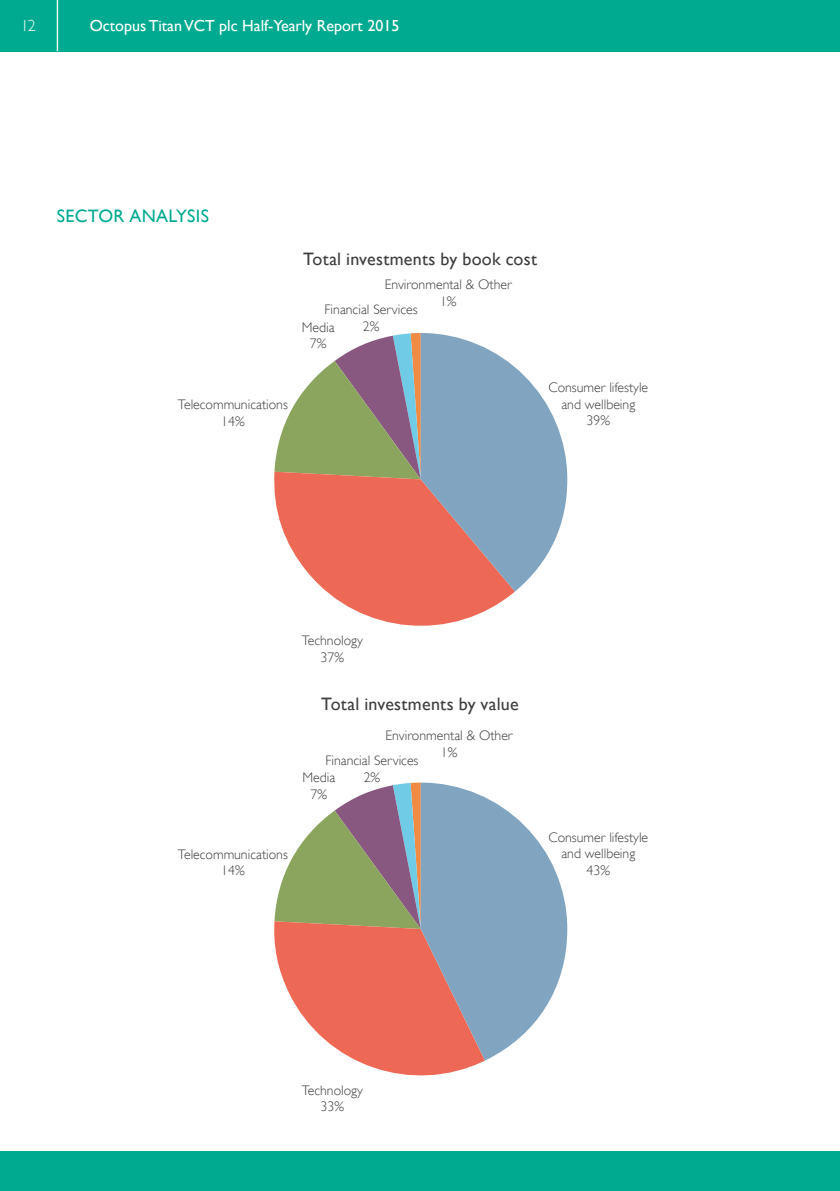
<style>
.page{position:relative;width:840px;height:1191px;background:#fff}
.page>*{position:absolute;margin:0;border:0;box-sizing:border-box;transform-origin:0 0}
.Head_line{font:18px "Gill Sans";letter-spacing:.01em;color:#3e3e3f}
.Head_line-2{font:18px "Gill Sans";letter-spacing:.02em;color:#00aa90}
.t1{font:16px "Gill Sans";color:#fff}
.t2{font:300 16px "Gill Sans";color:#fff}
.t3{font:300 13.8px/16.6px "Gill Sans";color:#3e3e3f;text-align:center}
</style>
<div class="page">
<div style="left:0;top:0;width:839px;height:51px;background:#00aa90"></div>
<hr style="left:57px;top:0;width:1px;height:51px;background:#fff">
<div style="left:0;top:1151px;width:839px;height:40px;background:#00aa90"></div>
<svg style="left:326px;top:591px;width:188px;height:35px;fill:#ee6955"></svg>
<svg style="left:274px;top:333px;width:293px;height:258px"></svg>
<svg style="left:274px;top:782px;width:210px;height:294px"></svg>
<svg style="left:420px;top:782px;width:147px;height:278px;fill:#81a5c0"></svg>
<p class="t2" style="left:21px;top:17px;width:17px">12</p>
<p class="t1" style="left:90px;top:16px;width:311px">Octopus Titan VCT plc Half-Yearly Report 2015</p>
<p class="Head_line-2" style="left:57px;top:206px;width:154px">SECTOR ANALYSIS</p>
<p class="t3" style="left:178px;top:396px;width:111px">Telecommunications<br>14%</p>
<p class="Head_line" style="left:303px;top:249px;width:235px">Total investments by book cost</p>
<p class="t3" style="left:384px;top:276px;width:128px">Environmental &amp; Other<br>1%</p>
<p class="t3" style="left:301px;top:301px;width:117px;line-height:17.2px;text-align:left;text-indent:23px">Financial Services<br>Media</p>
<p class="t3" style="left:362px;top:318px;width:18px">2%</p>
<p class="t3" style="left:310px;top:335px;width:18px">7%</p>
<p class="t3" style="left:548px;top:379px;width:101px">Consumer lifestyle and wellbeing<br>39%</p>
<p class="t3" style="left:301px;top:632px;width:63px">Technology<br>37%</p>
<p class="Head_line" style="left:321px;top:693px;width:199px">Total investments by value</p>
<p class="t3" style="left:385px;top:727px;width:128px">Environmental &amp; Other<br>1%</p>
<p class="t3" style="left:302px;top:752px;width:117px;line-height:17.2px;text-align:left;text-indent:23px">Financial Services<br>Media</p>
<p class="t3" style="left:363px;top:768px;width:18px">2%</p>
<p class="t3" style="left:310px;top:786px;width:18px">7%</p>
<p class="t3" style="left:178px;top:845px;width:111px">Telecommunications<br>14%</p>
<p class="t3" style="left:548px;top:829px;width:101px">Consumer lifestyle and wellbeing<br>43%</p>
<p class="t3" style="left:301px;top:1081px;width:63px">Technology<br>33%</p>
</div>
